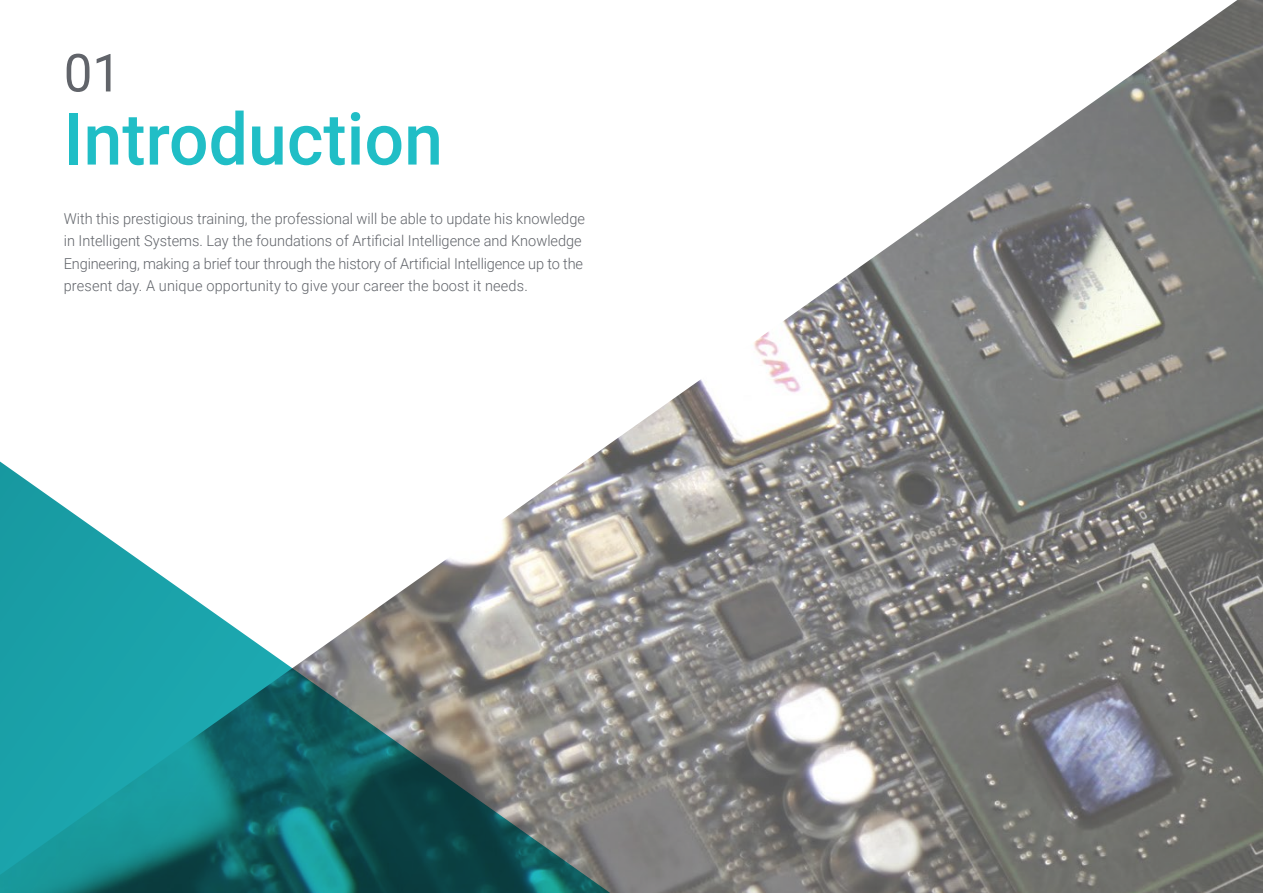
<style>
.page{position:relative;width:1263px;height:893px;background:#fff}
.page>*{position:absolute;margin:0;border:0;box-sizing:border-box;transform-origin:0 0}
.t1{font:500 72px "Roboto";color:#20bec6}
.t2{font:52.5px "Roboto";color:#61646a}
.t3{font:300 15px/22.5px "Roboto";color:#61646a}
</style>
<div class="page">
<img style="left:607px;top:0;width:656px;height:893px">
<svg style="left:0;top:446px;width:640px;height:447px"></svg>
<h2 class="t2" style="left:64px;top:36px;width:59px">01</h2>
<h1 class="t1" style="left:64px;top:89px;width:381px">Introduction</h1>
<p class="t3" style="left:64px;top:207px;width:523px">With this prestigious training, the professional will be able to update his knowledge in Intelligent Systems. Lay the foundations of Artificial Intelligence and Knowledge Engineering, making a brief tour through the history of Artificial Intelligence up to the present day. A unique opportunity to give your career the boost it needs.</p>
</div>
